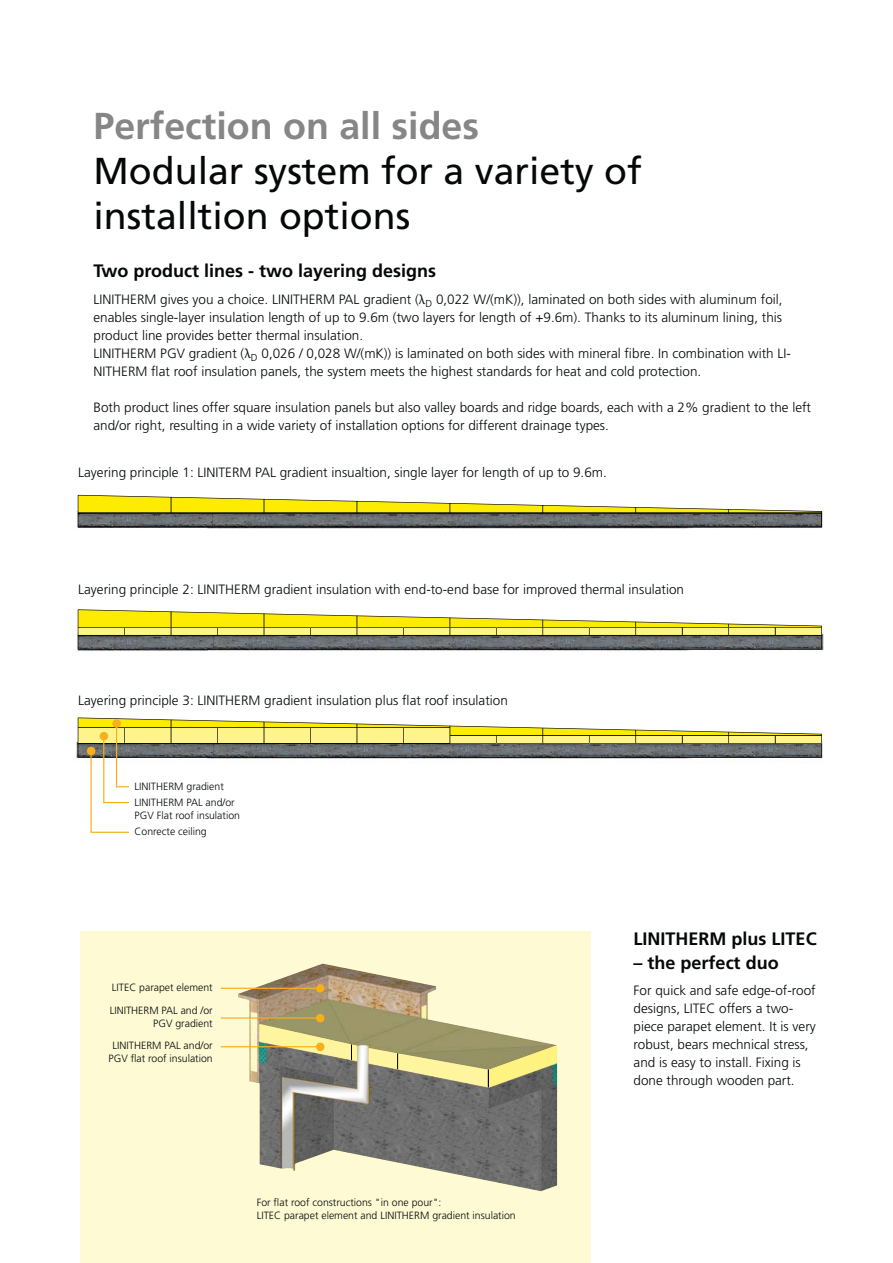
<style>
.page{position:relative;width:893px;height:1263px;background:#fff}
.page>*{position:absolute;margin:0;border:0;box-sizing:border-box;transform-origin:0 0}
.t1{font:37.5px/45px "Frutiger LT";color:#040809}
.t2{font:700 37.5px "Frutiger LT";color:#878686}
.t3{font:700 18px "Frutiger LT";color:#040809}
.t4{font:300 13.5px/18px "Frutiger LT";color:#040809}
.t5{font:300 10.5px/12.8px "Frutiger LT";color:#040809}
.s1{font-family:"Minion Pro";font-weight:400}
</style>
<div class="page">
<div style="left:81px;top:931px;width:510px;height:332px;background:#fefad3"></div>
<svg style="left:238px;top:964px;width:319px;height:227px"></svg>
<img style="left:238px;top:964px;width:85px;height:36px">
<svg style="left:369px;top:1045px;width:188px;height:42px"></svg>
<svg style="left:260px;top:1024px;width:97px;height:37px"></svg>
<hr style="left:221px;top:988px;width:98px;height:1px;background:#f7b01a">
<div style="left:316px;top:984px;width:8px;height:9px;background:#f7b01a;border-radius:50%"></div>
<hr style="left:221px;top:1017px;width:98px;height:2px;background:#f7b01a">
<div style="left:316px;top:1014px;width:8px;height:8px;background:#f7b01a;border-radius:50%"></div>
<hr style="left:221px;top:1046px;width:98px;height:1px;background:#f7b01a">
<div style="left:316px;top:1043px;width:8px;height:8px;background:#f7b01a;border-radius:50%"></div>
<img style="left:77px;top:634px;width:747px;height:18px">
<svg style="left:78px;top:609px;width:744px;height:41px"></svg>
<img style="left:77px;top:511px;width:746px;height:18px">
<img style="left:207px;top:527px;width:485px;height:2px">
<svg style="left:78px;top:495px;width:744px;height:32px"></svg>
<svg style="left:78px;top:718px;width:744px;height:115px"></svg>
<div style="left:100px;top:732px;width:8px;height:8px;background:#f7b01a;border-radius:50%"></div>
<h1 class="t2" style="left:94px;top:110px;width:387px">Perfection on all sides</h1>
<h1 class="t1" style="left:94px;top:150px;width:549px">Modular system for a variety of installtion options</h1>
<h2 class="t3" style="left:94px;top:263px;width:344px">Two product lines - two layering designs</h2>
<p class="t4" style="left:94px;top:291px;width:699px">LINITHERM gives you a choice. LINITHERM PAL gradient (<span class="s1">λ</span><sub>D</sub> 0,022 W/(mK)), laminated on both sides with aluminum foil, enables single-layer insulation length of up to 9.6m (two layers for length of +9.6m). Thanks to its aluminum lining, this product line provides better thermal insulation.<br>LINITHERM PGV gradient (<span class="s1">λ</span><sub>D</sub> 0,026 / 0,028 W/(mK)) is laminated on both sides with mineral fibre. In combination with LI-NITHERM flat roof insulation panels, the system meets the highest standards for heat and cold protection.</p>
<p class="t4" style="left:94px;top:399px;width:719px">Both product lines offer square insulation panels but also valley boards and ridge boards, each with a 2% gradient to the left and/or right, resulting in a wide variety of installation options for different drainage types.</p>
<p class="t4" style="left:78px;top:464px;width:530px">Layering principle 1: LINITERM PAL gradient insualtion, single layer for length of up to 9.6m.</p>
<p class="t4" style="left:78px;top:581px;width:607px">Layering principle 2: LINITHERM gradient insulation with end-to-end base for improved thermal insulation</p>
<p class="t4" style="left:78px;top:692px;width:431px">Layering principle 3: LINITHERM gradient insulation plus flat roof insulation</p>
<p class="t5" style="left:135px;top:781px;width:91px">LINITHERM gradient</p>
<p class="t5" style="left:135px;top:826px;width:74px">Conrecte ceiling</p>
<p class="t5" style="left:135px;top:797px;width:107px">LINITHERM PAL and/or<br>PGV Flat roof insulation</p>
<p class="t5" style="left:112px;top:982px;width:102px">LITEC parapet element</p>
<p class="t5" style="left:110px;top:1005px;width:105px;text-align:right">LINITHERM PAL and /or<br>PGV gradient</p>
<p class="t5" style="left:108px;top:1040px;width:106px;text-align:center">LINITHERM PAL and/or<br>PGV flat roof insulation</p>
<p class="t5" style="left:257px;top:1196px;width:260px;line-height:13.5px">For flat roof constructions "in one pour":<br>LITEC parapet element and LINITHERM gradient insulation</p>
<h2 class="t3" style="left:633px;top:931px;width:184px">LINITHERM plus LITEC</h2>
<h2 class="t3" style="left:633px;top:955px;width:146px">– the perfect duo</h2>
<p class="t4" style="left:633px;top:982px;width:184px">For quick and safe edge-of-roof designs, LITEC offers a two&shy;piece parapet element. It is very robust, bears mechnical stress, and is easy to install. Fixing is done through wooden part.</p>
</div>
